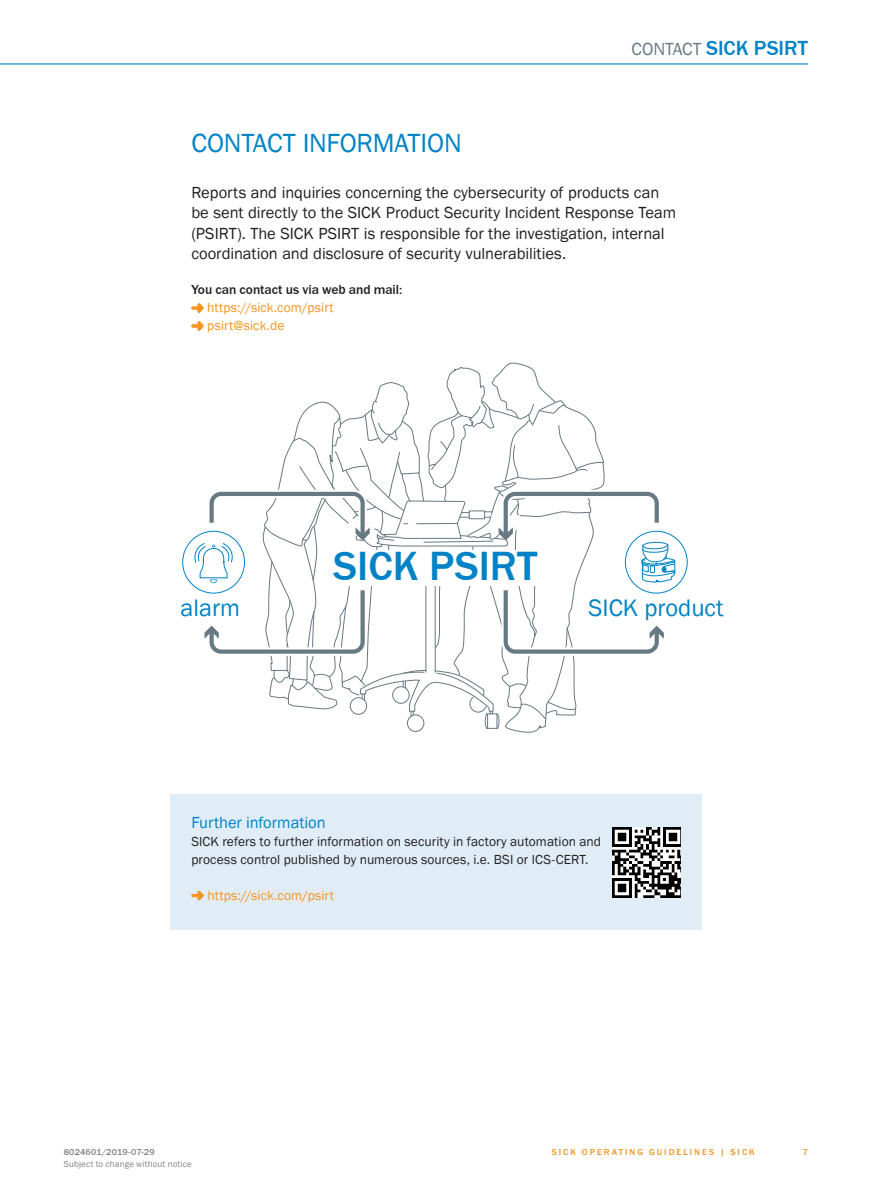
<style>
.page{position:relative;width:893px;height:1188px;background:#fff}
.page>*{position:absolute;margin:0;border:0;box-sizing:border-box;transform-origin:0 0}
.t1{font:500 42px "SICK Franklin";color:#0083c6}
.PS_header2{font:27px "SICK Franklin";letter-spacing:-.005em;color:#0083c6}
.t2{font:24.45px "SICK Franklin";color:#0083c6}
.PS_overhead_left{font:500 21px "SICK Franklin";color:#0083c6}
.PS_intro{font:16.5px/20.2px "SICK Franklin";color:#231f20}
.PS_heading_h1{font:16.5px "SICK Franklin";letter-spacing:-.005em;color:#0083c6}
.PS_body_basic_distan{font:13.5px/17.9px "SICK Franklin";letter-spacing:.005em;color:#231f20}
.PS_body_basic_distan-2{font:13.5px/17.9px "SICK Franklin";letter-spacing:.01em;color:#f7931d}
.t3{font:500 9px "SICK Franklin";letter-spacing:.225em;color:#f7931d}
.t4{font:9px "SICK Franklin";letter-spacing:.02em;color:#808285}
.t5{font:500 9px "SICK Franklin";letter-spacing:.02em;color:#808285}
.s1{font-weight:400;font-size:18px;color:#677982}
.s2{font-weight:500;color:#231f20}
</style>
<div class="page">
<hr style="left:0;top:63px;width:808px;height:2px;background:#0083c6">
<svg style="left:182px;top:362px;width:506px;height:371px"></svg>
<div style="left:170px;top:795px;width:532px;height:135px;background:#e0edf7"></div>
<img style="left:612px;top:827px;width:69px;height:70px">
<svg style="left:191px;top:303px;width:13px;height:10px"></svg>
<svg style="left:191px;top:321px;width:13px;height:10px"></svg>
<svg style="left:191px;top:891px;width:13px;height:10px"></svg>
<p class="PS_overhead_left" style="left:632px;top:35px;width:160px"><span class="s1">CONTACT</span> SICK PSIRT</p>
<p class="PS_header2" style="left:191px;top:126px;width:272px">CONTACT INFORMATION</p>
<p class="PS_intro" style="left:191px;top:183px;width:486px">Reports and inquiries concerning the cybersecurity of products can be sent directly to the SICK Product Security Incident Response Team (PSIRT). The SICK PSIRT is responsible for the investigation, internal coordination and disclosure of security vulnerabilities.</p>
<p class="PS_body_basic_distan-2" style="left:207px;top:281px;width:197px;text-indent:-16px"><span class="s2">You can contact us via web and mail: </span>https://sick.com/psirt psirt@sick.de</p>
<p class="t1" style="left:333px;top:541px;width:206px">SICK pSIrt</p>
<p class="t2" style="left:181px;top:593px;width:61px">alarm</p>
<p class="t2" style="left:589px;top:593px;width:137px">SICK product</p>
<p class="PS_heading_h1" style="left:191px;top:812px;width:136px">Further information</p>
<p class="PS_body_basic_distan" style="left:191px;top:833px;width:411px">SICK refers to further information on security in factory automation and process control published by numerous sources, i.e. BSI or ICS-CERT.</p>
<p class="PS_body_basic_distan-2" style="left:207px;top:886px;width:128px">https://sick.com/psirt</p>
<p class="t5" style="left:64px;top:1146px;width:92px">8024601/2019-07-29</p>
<p class="t3" style="left:552px;top:1146px;width:205px">SICK Operati ng Gui deli nes | SICK</p>
<p class="t4" style="left:64px;top:1159px;width:130px">Subject to change without notice</p>
<p class="t3" style="left:803px;top:1146px;width:7px">7</p>
</div>
